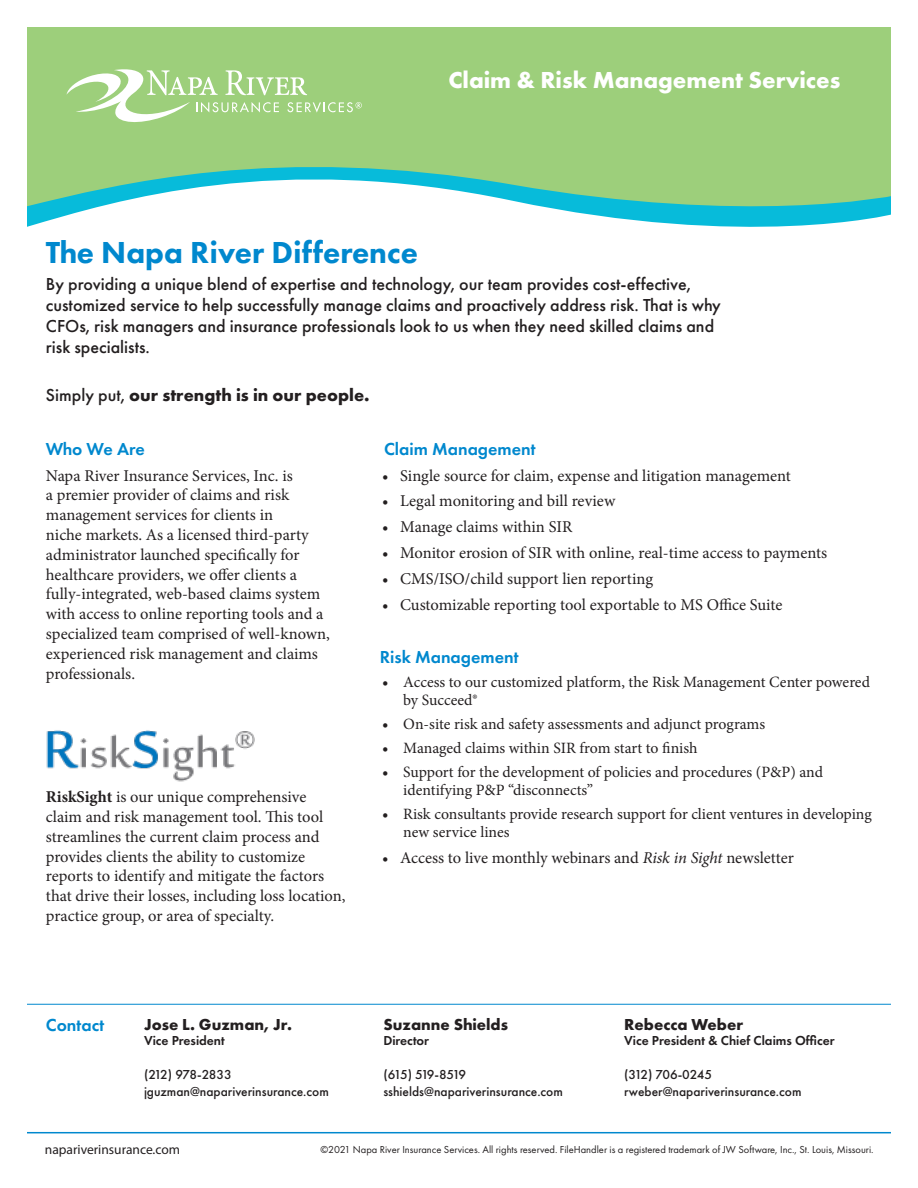
<style>
.page{position:relative;width:918px;height:1188px;background:#fff}
.page>*{position:absolute;margin:0;border:0;box-sizing:border-box;transform-origin:0 0}
.TOP_INTRO__pms3005{font:800 31.5px "Futura PT";color:#0088ce}
.t1{font:700 24px "Futura PT";color:#fff}
.INTRO_BODY{font:500 18px/21px "Futura PT";color:#231f20}
.BODY_HEADER__pms3005{font:600 18px "Futura PT";color:#0088ce}
.INTRO_BODY-2{font:700 18px "Futura PT";color:#231f20}
.BODY{font:16.5px/19.8px "Minion Pro";color:#231f20}
.NAME{font:700 16.5px "Futura PT";color:#231f20}
.t2{font:15.75px/18px "Minion Pro";letter-spacing:-.005em;color:#231f20}
.CONTACT_INFO{font:500 13.5px "Futura PT";color:#231f20}
.t3{font:600 13.5px "Futura PT";color:#231f20}
.t4{font:13.5px "Myriad Pro";color:#231f20}
.CONTACT_INFO-2{font:500 13.5px "Futura PT";letter-spacing:-.035em;color:#231f20}
.CONTACT_INFO-3{font:500 13.5px "Futura PT";letter-spacing:-.125em;color:#231f20}
.CONTACT_INFO-4{font:500 13.5px "Futura PT";letter-spacing:-.065em;color:#231f20}
.t5{font:10.5px "Futura PT";color:#231f20}
.s1{font-weight:500}
.s2{font-size:16.5px}
.s3{font-style:italic}
.s4{font-weight:700}
</style>
<div class="page">
<svg style="left:27px;top:27px;width:864px;height:198px;background:#9ad293"></svg>
<hr style="left:27px;top:1132px;width:864px;height:1px;background:#0088ce">
<svg style="left:67px;top:68px;width:295px;height:57px;background:#aed793"></svg>
<hr style="left:27px;top:1004px;width:864px;height:1px;background:#0088ce">
<img style="left:46px;top:730px;width:209px;height:52px">
<p class="t1" style="left:448px;top:64px;width:394px">Claim &amp; Risk Management Services</p>
<p class="TOP_INTRO__pms3005" style="left:46px;top:233px;width:374px">The Napa River Difference</p>
<p class="INTRO_BODY" style="left:46px;top:274px;width:677px">By providing a unique blend of expertise and technology, our team provides cost-effective, customized service to help successfully manage claims and proactively address risk. That is why CFOs, risk managers and insurance professionals look to us when they need skilled claims and risk specialists.</p>
<p class="INTRO_BODY-2" style="left:46px;top:384px;width:325px"><span class="s1">Simply put,</span> our strength is in our people.</p>
<p class="BODY_HEADER__pms3005" style="left:46px;top:437px;width:100px">Who We Are</p>
<p class="BODY" style="left:46px;top:465px;width:286px">Napa River Insurance Services, Inc. is<br>a premier provider of claims and risk management services for clients in<br>niche markets. As a licensed third-party administrator launched specifically for healthcare providers, we offer clients a fully-integrated, web-based claims system with access to online reporting tools and a specialized team comprised of well-known, experienced risk management and claims professionals.</p>
<p class="BODY_HEADER__pms3005" style="left:384px;top:437px;width:153px">Claim Management</p>
<p class="BODY" style="left:382px;top:465px;width:410px">• Single source for claim, expense and litigation management</p>
<p class="BODY" style="left:382px;top:491px;width:235px">• Legal monitoring and bill review</p>
<p class="BODY" style="left:382px;top:517px;width:192px">• Manage claims within SIR</p>
<p class="BODY" style="left:382px;top:543px;width:446px">• Monitor erosion of SIR with online, real-time access to payments</p>
<p class="BODY" style="left:382px;top:569px;width:272px">• CMS/ISO/child support lien reporting</p>
<p class="BODY" style="left:382px;top:594px;width:402px">• Customizable reporting tool exportable to MS Office Suite</p>
<p class="BODY_HEADER__pms3005" style="left:380px;top:646px;width:140px">Risk Management</p>
<p class="t2" style="left:403px;top:673px;width:468px;text-indent:-21px"><span class="s2">•</span> Access to our customized platform, the Risk Management Center powered by Succeed®</p>
<p class="t2" style="left:382px;top:715px;width:384px"><span class="s2">•</span> On-site risk and safety assessments and adjunct programs</p>
<p class="t2" style="left:382px;top:739px;width:317px"><span class="s2">•</span> Managed claims within SIR from start to finish</p>
<p class="t2" style="left:403px;top:763px;width:421px;text-indent:-21px"><span class="s2">•</span> Support for the development of policies and procedures (P&amp;P) and identifying P&amp;P “disconnects”</p>
<p class="t2" style="left:403px;top:805px;width:470px;text-indent:-21px"><span class="s2">•</span> Risk consultants provide research support for client ventures in developing new service lines</p>
<p class="BODY" style="left:382px;top:848px;width:413px">• Access to live monthly webinars and <span class="s3">Risk in Sight</span> newsletter</p>
<p class="BODY" style="left:46px;top:787px;width:301px"><span class="s4">RiskSight</span> is our unique comprehensive claim and risk management tool. This tool streamlines the current claim process and provides clients the ability to customize reports to identify and mitigate the factors that drive their losses, including loss location, practice group, or area of specialty.</p>
<p class="BODY_HEADER__pms3005" style="left:46px;top:1013px;width:60px">Contact</p>
<p class="NAME" style="left:144px;top:1013px;width:150px">Jose L. Guzman, Jr.</p>
<p class="t3" style="left:144px;top:1032px;width:82px">Vice President</p>
<p class="CONTACT_INFO-2" style="left:144px;top:1066px;width:89px">(212) 978-2833</p>
<p class="CONTACT_INFO" style="left:144px;top:1083px;width:186px">jguzman@napariverinsurance.com</p>
<p class="NAME" style="left:383px;top:1013px;width:126px">Suzanne Shields</p>
<p class="t3" style="left:383px;top:1032px;width:47px">Director</p>
<p class="CONTACT_INFO-3" style="left:383px;top:1066px;width:84px">(615) 519-8519</p>
<p class="CONTACT_INFO" style="left:383px;top:1083px;width:181px">sshields@napariverinsurance.com</p>
<p class="NAME" style="left:624px;top:1013px;width:121px">Rebecca Weber</p>
<p class="t3" style="left:624px;top:1032px;width:212px">Vice President &amp; Chief Claims Officer</p>
<p class="CONTACT_INFO-4" style="left:624px;top:1066px;width:89px">(312) 706-0245</p>
<p class="CONTACT_INFO" style="left:624px;top:1083px;width:179px">rweber@napariverinsurance.com</p>
<p class="t4" style="left:45px;top:1141px;width:137px">napariverinsurance.com</p>
<p class="t5" style="left:321px;top:1143px;width:555px">©2021 Napa River Insurance Services. All rights reserved. FileHandler is a registered trademark of JW Software, Inc., St. Louis, Missouri.</p>
</div>
